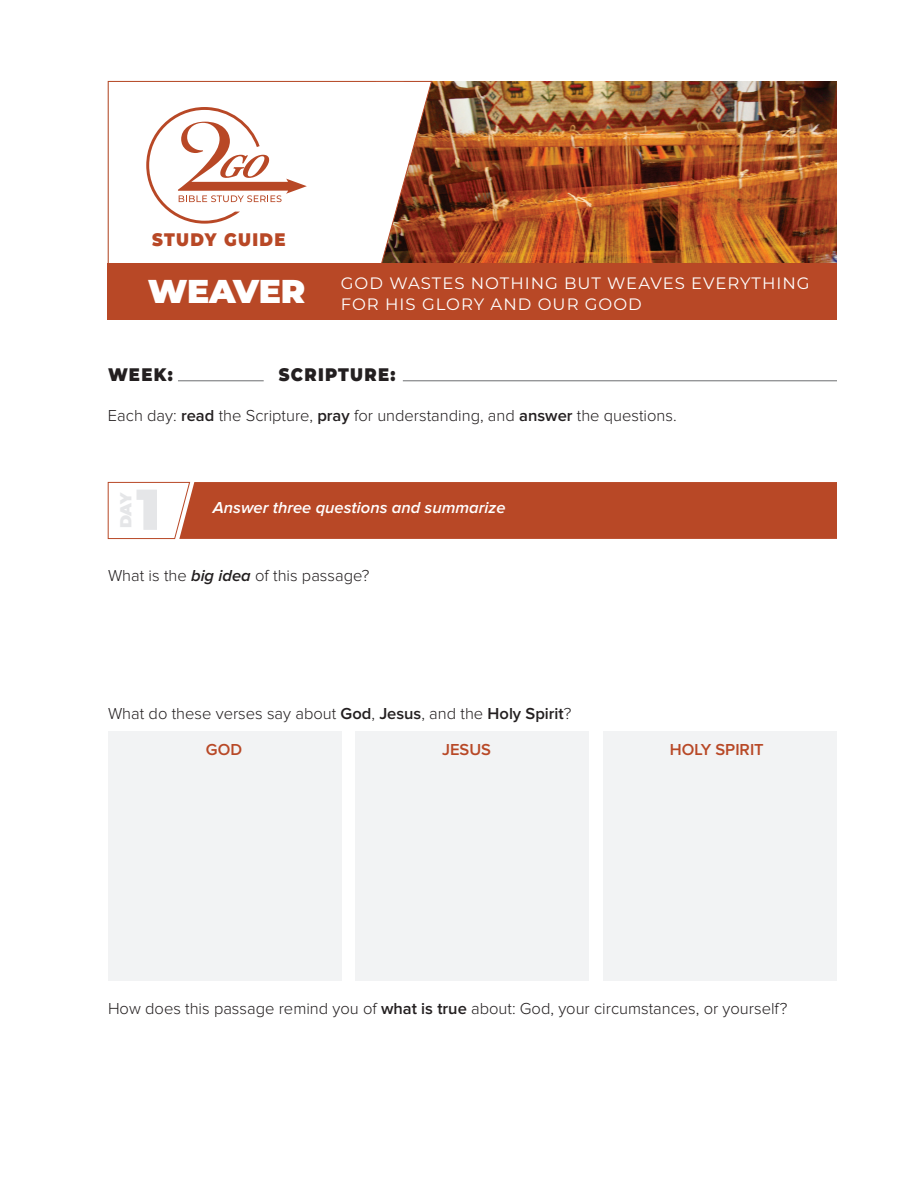
<style>
.page{position:relative;width:918px;height:1188px;background:#fff}
.page>*{position:absolute;margin:0;border:0;box-sizing:border-box;transform-origin:0 0}
.t1{font:900 57.45px "Montserrat";color:#e5e6e8}
.t2{font:900 33px "Montserrat";letter-spacing:-.015em;color:#fff}
.t3{font:900 18.15px "Montserrat";letter-spacing:.08em;color:#231f20;scale:.91 1}
.t4{font:900 18.15px "Montserrat";letter-spacing:.08em;color:#b84826;scale:.91 1}
.t5{font:300 16.5px/36px "Proxima Nova";color:#231f20}
.t6{font:16.5px/21px "Montserrat";letter-spacing:.06em;color:#fff}
.t7{font:italic 600 16.5px "Proxima Nova";color:#fff}
.t8{font:600 16.5px "Proxima Nova";color:#b84826}
.t9{font:900 15.9px "Montserrat";color:#e5e6e8}
.s1{font-weight:600}
.s2{font-weight:600;font-style:italic}
.s3{font-weight:600;color:#b84826}
</style>
<div class="page">
<div style="left:108px;top:731px;width:233px;height:250px;background:#f2f3f4"></div>
<div style="left:356px;top:731px;width:233px;height:250px;background:#f2f3f4"></div>
<div style="left:604px;top:731px;width:233px;height:250px;background:#f2f3f4"></div>
<img style="left:432px;top:81px;width:405px;height:183px">
<svg style="left:108px;top:81px;width:324px;height:183px"></svg>
<div style="left:107px;top:264px;width:730px;height:56px;background:#b84826"></div>
<svg style="left:108px;top:482px;width:729px;height:57px;background:#bf5b3c"></svg>
<hr style="left:178px;top:381px;width:86px;height:1px;background:#6c6d70">
<hr style="left:403px;top:381px;width:434px;height:1px;background:#6c6d70">
<svg style="left:146px;top:107px;width:161px;height:117px"></svg>
<p class="t4" style="left:152px;top:226px;width:148px">STUDY GUIDE</p>
<h2 class="t2" style="left:148px;top:266px;width:159px">WEAVER</h2>
<p class="t6" style="left:341px;top:272px;width:470px">GOD WASTES NOTHING BUT WEAVES EVERYTHING<br>FOR HIS GLORY AND OUR GOOD</p>
<p class="t3" style="left:108px;top:361px;width:73px">WEEK:</p>
<p class="t3" style="left:279px;top:361px;width:130px">SCRIPTURE:</p>
<p class="t5" style="left:108px;top:398px;width:570px">Each day: <span class="s1">read</span> the Scripture, <span class="s1">pray</span> for understanding, and <span class="s1">answer</span> the questions.</p>
<p class="t9" style="left:114px;top:528px;width:38px;rotate:-90deg">DAY</p>
<h1 class="t1" style="left:136px;top:466px;width:26px">1</h1>
<p class="t7" style="left:213px;top:500px;width:294px">Answer three questions and summarize</p>
<p class="t5" style="left:108px;top:558px;width:263px">What is the <span class="s2">big idea</span> of this passage?</p>
<p class="t5" style="left:206px;top:696px;width:367px;text-indent:-98px">What do these verses say about <span class="s1">God</span>, <span class="s1">Jesus</span>, and the <span class="s1">Holy Spirit</span>?<br><span class="s3">GOD</span></p>
<p class="t8" style="left:442px;top:742px;width:50px">JESUS</p>
<p class="t8" style="left:670px;top:742px;width:95px">HOLY SPIRIT</p>
<p class="t5" style="left:108px;top:991px;width:681px">How does this passage remind you of <span class="s1">what is true</span> about: God, your circumstances, or yourself?</p>
</div>
